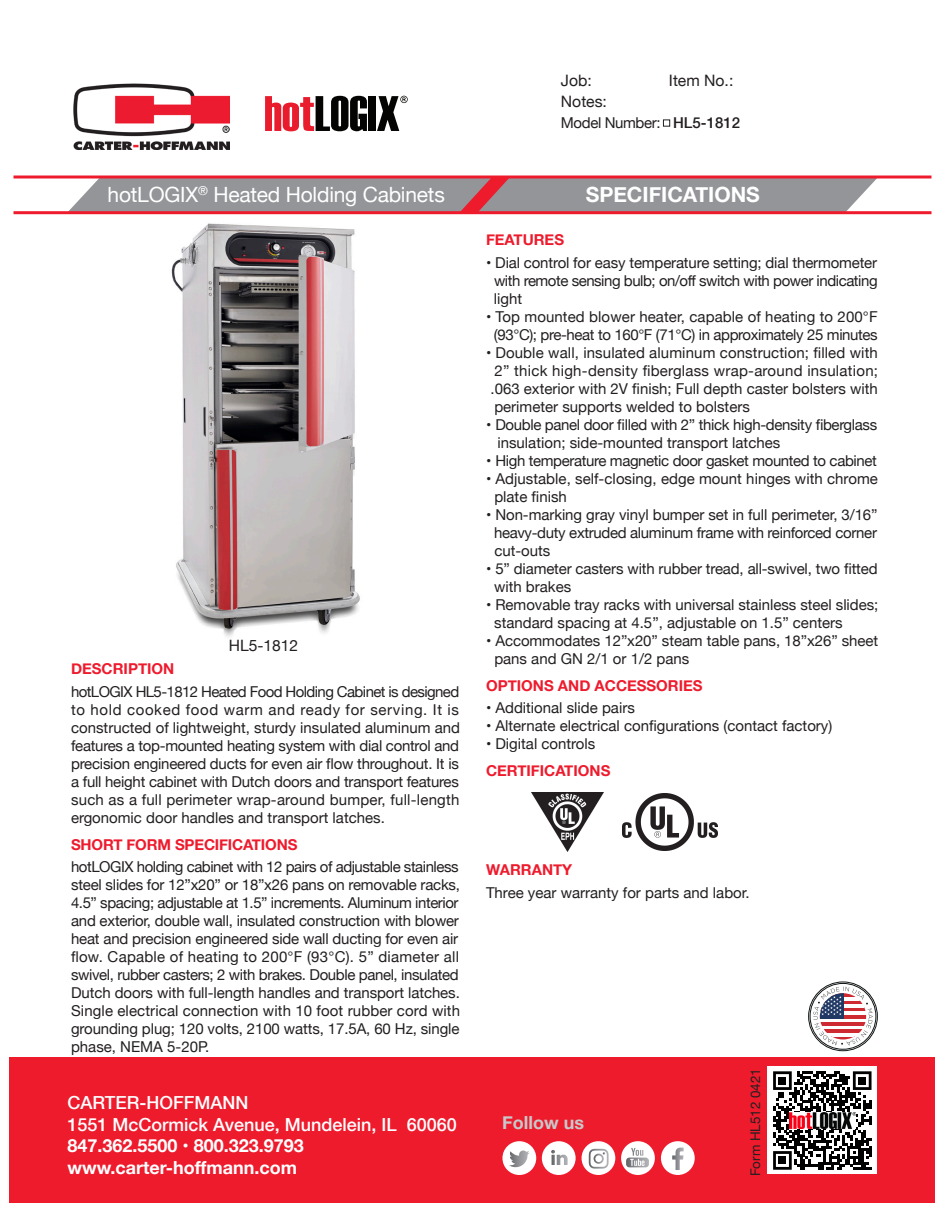
<style>
.page{position:relative;width:945px;height:1215px;background:#fff}
.page>*{position:absolute;margin:0;border:0;box-sizing:border-box;transform-origin:0 0}
.t1{font:21px "Helvetica Neue";letter-spacing:-.01em;color:#fff}
.t2{font:700 21px "Helvetica Neue";color:#fff}
.t3{font:500 18px/21.6px "Helvetica Neue";color:#fff}
.t4{font:700 18px/21.6px "Helvetica Neue";color:#fff}
.t5{font:700 18px "Helvetica Neue";color:#c7c8ca}
.t6{font:15.75px "Helvetica Neue";color:#231f20}
.t7{font:15.6px "Helvetica Neue";color:#231f20}
.t8{font:15px/18px "Helvetica Neue";letter-spacing:-.005em;color:#231f20}
.t9{font:15px/18px "Helvetica Neue";letter-spacing:-.025em;color:#231f20}
.t10{font:700 15px "Helvetica Neue";color:#ee1b2d}
.t11{font:13.35px "Helvetica Neue";color:#231f20}
.s1{font-weight:500}
</style>
<div class="page">
<svg style="left:809px;top:982px;width:68px;height:69px"></svg>
<div style="left:810px;top:983px;width:66px;height:67px;border:1px solid #0f1313;border-radius:50%"></div>
<svg style="left:813px;top:987px;width:60px;height:58px"></svg>
<div style="left:10px;top:1058px;width:925px;height:145px;background:#ee1b2d"></div>
<div style="left:542px;top:1141px;width:34px;height:34px;background:#fff;border-radius:50%"></div>
<svg style="left:551px;top:1150px;width:17px;height:15px"></svg>
<div style="left:582px;top:1141px;width:33px;height:34px;background:#fff;border-radius:50%"></div>
<svg style="left:589px;top:1149px;width:20px;height:20px"></svg>
<div style="left:621px;top:1141px;width:34px;height:34px;background:#fff;border-radius:50%"></div>
<svg style="left:626px;top:1148px;width:23px;height:19px"></svg>
<div style="left:502px;top:1141px;width:34px;height:34px;background:#fff;border-radius:50%"></div>
<svg style="left:509px;top:1151px;width:20px;height:16px"></svg>
<div style="left:661px;top:1141px;width:34px;height:34px;background:#fff;border-radius:50%"></div>
<svg style="left:672px;top:1148px;width:12px;height:22px"></svg>
<img style="left:531px;top:792px;width:72px;height:60px">
<img style="left:622px;top:793px;width:95px;height:58px">
<img style="left:149px;top:214px;width:238px;height:423px">
<svg style="left:68px;top:178px;width:810px;height:33px;background:#9a9498"></svg>
<hr style="left:14px;top:176px;width:918px;height:2px;background:#ee1b2d">
<hr style="left:14px;top:211px;width:918px;height:3px;background:#ee1b2d">
<svg style="left:265px;top:96px;width:102px;height:35px"></svg>
<div style="left:368px;top:96px;width:8px;height:35px;background:#040503"></div>
<svg style="left:377px;top:96px;width:31px;height:35px"></svg>
<img style="left:73px;top:83px;width:157px;height:66px">
<div style="left:768px;top:1067px;width:109px;height:107px;background:#fff"></div>
<svg style="left:773px;top:1071px;width:99px;height:99px"></svg>
<div style="left:778px;top:1077px;width:8px;height:8px;background:#000"></div>
<div style="left:858px;top:1077px;width:8px;height:8px;background:#000"></div>
<div style="left:778px;top:1156px;width:8px;height:8px;background:#000"></div>
<img style="left:789px;top:1112px;width:67px;height:17px">
<div style="left:663px;top:120px;width:7px;height:6px;border:1px solid #231f20"></div>
<p class="t6" style="left:561px;top:69px;width:32px">Job:</p>
<p class="t6" style="left:669px;top:69px;width:66px">Item No.:</p>
<p class="t6" style="left:561px;top:90px;width:48px">Notes:</p>
<p class="t9" style="left:561px;top:114px;width:181px">Model Number: <span class="s1">HL5-1812</span></p>
<h1 class="t1" style="left:108px;top:179px;width:339px">hotLOGIX<sup>®</sup> Heated Holding Cabinets</h1>
<h1 class="t2" style="left:586px;top:178px;width:176px">SPECIFICATIONS</h1>
<p class="t7" style="left:229px;top:635px;width:71px">HL5-1812</p>
<p class="t10" style="left:71px;top:657px;width:105px">DESCRIPTION</p>
<p class="t8" style="left:71px;top:683px;width:391px;text-align:justify">hotLOGIX HL5-1812 Heated Food Holding Cabinet is designed to hold cooked food warm and ready for serving. It is constructed of lightweight, sturdy insulated aluminum and features a top-mounted heating system with dial control and precision engineered ducts for even air flow throughout. It is a full height cabinet with Dutch doors and transport features such as a full perimeter wrap-around bumper, full-length ergonomic door handles and transport latches.</p>
<p class="t10" style="left:71px;top:833px;width:228px">SHORT FORM SPECIFICATIONS</p>
<p class="t8" style="left:71px;top:859px;width:391px">hotLOGIX holding cabinet with 12 pairs of adjustable stainless steel slides for 12”x20” or 18”x26 pans on removable racks, 4.5” spacing; adjustable at 1.5” increments. Aluminum interior and exterior, double wall, insulated construction with blower heat and precision engineered side wall ducting for even air flow. Capable of heating to 200°F (93°C). 5” diameter all swivel, rubber casters; 2 with brakes. Double panel, insulated Dutch doors with full-length handles and transport latches.<br>Single electrical connection with 10 foot rubber cord with grounding plug; 120 volts, 2100 watts, 17.5A, 60 Hz, single phase, NEMA 5-20P.</p>
<p class="t3" style="left:67px;top:1091px;width:391px">CARTER-HOFFMANN<br>1551 McCormick Avenue, Mundelein, IL 60060</p>
<p class="t4" style="left:67px;top:1135px;width:238px">847.362.5500 • 800.323.9793 www.carter-hoffmann.com</p>
<p class="t10" style="left:486px;top:228px;width:80px">FEATURES</p>
<p class="t8" style="left:494px;top:254px;width:385px;text-align:justify;text-indent:-8px">• Dial control for easy temperature setting; dial thermometer with remote sensing bulb; on/off switch with power indicating light</p>
<p class="t8" style="left:486px;top:308px;width:393px;text-align:center">• Top mounted blower heater, capable of heating to 200°F (93°C); pre-heat to 160°F (71°C) in approximately 25 minutes</p>
<p class="t8" style="left:486px;top:344px;width:394px;text-align:justify">• Double wall, insulated aluminum construction; filled with 2” thick high-density fiberglass wrap-around insulation; .063 exterior with 2V finish; Full depth caster bolsters with perimeter supports welded to bolsters</p>
<p class="t9" style="left:497px;top:416px;width:381px;text-indent:-11px">• Double panel door filled with 2” thick high-density fiberglass insulation; side-mounted transport latches</p>
<p class="t9" style="left:486px;top:452px;width:392px">• High temperature magnetic door gasket mounted to cabinet</p>
<p class="t8" style="left:494px;top:470px;width:385px;text-indent:-8px">• Adjustable, self-closing, edge mount hinges with chrome plate finish</p>
<p class="t8" style="left:494px;top:506px;width:385px;text-align:justify;text-indent:-8px">• Non-marking gray vinyl bumper set in full perimeter, 3/16” heavy-duty extruded aluminum frame with reinforced corner cut-outs</p>
<p class="t8" style="left:494px;top:560px;width:385px;text-indent:-8px">• 5” diameter casters with rubber tread, all-swivel, two fitted with brakes</p>
<p class="t8" style="left:494px;top:596px;width:386px;text-indent:-8px">• Removable tray racks with universal stainless steel slides; standard spacing at 4.5”, adjustable on 1.5” centers</p>
<p class="t8" style="left:494px;top:632px;width:385px;text-indent:-8px">• Accommodates 12”x20” steam table pans, 18”x26” sheet pans and GN 2/1 or 1/2 pans</p>
<p class="t10" style="left:486px;top:674px;width:218px">OPTIONS AND ACCESSORIES</p>
<p class="t8" style="left:486px;top:700px;width:150px">• Additional slide pairs</p>
<p class="t8" style="left:486px;top:718px;width:348px">• Alternate electrical configurations (contact factory)</p>
<p class="t8" style="left:486px;top:736px;width:111px">• Digital controls</p>
<p class="t10" style="left:486px;top:759px;width:126px">CERTIFICATIONS</p>
<p class="t10" style="left:486px;top:858px;width:88px">WARRANTY</p>
<p class="t8" style="left:486px;top:884px;width:265px">Three year warranty for parts and labor.</p>
<p class="t5" style="left:502px;top:1109px;width:83px">Follow us</p>
<p class="t11" style="left:746px;top:1176px;width:109px;rotate:-90deg">Form HL512 0421</p>
</div>
